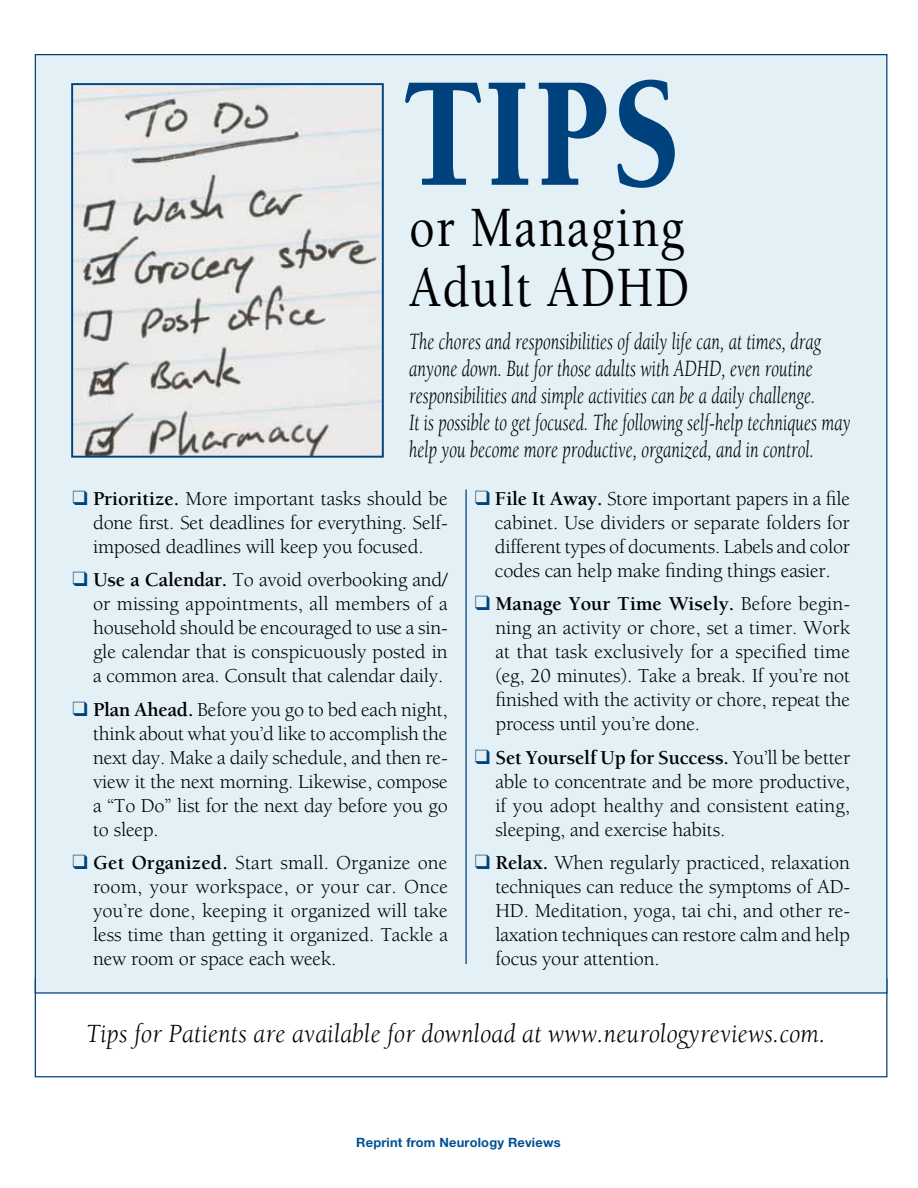
<style>
.page{position:relative;width:918px;height:1188px;background:#fff}
.page>*{position:absolute;margin:0;border:0;box-sizing:border-box;transform-origin:0 0}
.t1{font:900 160.8px "Berkeley Std";color:#00427e;scale:.77 1}
.t2{font:500 58.5px/60px "Berkeley Std";letter-spacing:.03em;color:#000;scale:.85 1}
.t3{font:italic 27px "Berkeley Std";letter-spacing:.01em;color:#000;scale:.95 1}
.t4{font:italic 24px/27px "Berkeley Std";color:#000;scale:.75 1}
.t5{font:20.25px/24px "Berkeley Std";letter-spacing:-.01em;color:#000;text-align:justify}
.t6{font:700 12.9px "Helvetica Neue LT Std";letter-spacing:.015em;color:#004f93}
.s1{color:#00427e}
.s2{font-weight:700}
</style>
<div class="page">
<div style="left:35px;top:979px;width:852px;height:98px;border:1px solid #00427e"></div>
<div style="left:35px;top:54px;width:852px;height:940px;background:#e3f1f6;border:1px solid #00427e"></div>
<hr style="left:465px;top:490px;width:2px;height:474px;background:#00427e">
<img style="left:74px;top:86px;width:307px;height:369px">
<div style="left:71px;top:83px;width:313px;height:375px;border:2px solid #00427e"></div>
<h1 class="t1" style="left:404px;top:49px;width:361px">TIPS</h1>
<h2 class="t2" style="left:409px;top:199px;width:331px">or Managing<br>Adult ADHD</h2>
<p class="t4" style="left:409px;top:328px;width:590px">The chores and responsibilities of daily life can, at times, drag anyone down. But for those adults with ADHD, even routine responsibilities and simple activities can be a daily challenge.<br>It is possible to get focused. The following self-help techniques may help you become more productive, organized, and in control.</p>
<p class="t5" style="left:93px;top:487px;width:356px;text-indent:-21px"><span class="s1">❑</span> <span class="s2">Prioritize.</span> More important tasks should be done first. Set deadlines for everything. Self&shy;imposed deadlines will keep you focused.</p>
<p class="t5" style="left:93px;top:568px;width:356px;text-indent:-21px"><span class="s1">❑</span> <span class="s2">Use a Calendar.</span> To avoid overbooking and/ or missing appointments, all members of a household should be encouraged to use a sin&shy;gle calendar that is conspicuously posted in a common area. Consult that calendar daily.</p>
<p class="t5" style="left:93px;top:698px;width:356px;text-indent:-21px"><span class="s1">❑</span> <span class="s2">Plan Ahead.</span> Before you go to bed each night, think about what you’d like to accomplish the next day. Make a daily schedule, and then re&shy;view it the next morning. Likewise, compose a “To Do” list for the next day before you go to sleep.</p>
<p class="t5" style="left:93px;top:851px;width:356px;text-indent:-21px"><span class="s1">❑</span> <span class="s2">Get Organized.</span> Start small. Organize one room, your workspace, or your car. Once you’re done, keeping it organized will take less time than getting it organized. Tackle a new room or space each week.</p>
<p class="t5" style="left:495px;top:487px;width:357px;text-indent:-20px"><span class="s1">❑</span> <span class="s2">File It Away.</span> Store important papers in a file cabinet. Use dividers or separate folders for different types of documents. Labels and color codes can help make finding things easier.</p>
<p class="t5" style="left:495px;top:592px;width:356px;text-indent:-21px"><span class="s1">❑</span> <span class="s2">Manage Your Time Wisely.</span> Before begin&shy;ning an activity or chore, set a timer. Work at that task exclusively for a specified time (eg, 20 minutes). Take a break. If you’re not finished with the activity or chore, repeat the process until you’re done.</p>
<p class="t5" style="left:495px;top:746px;width:356px;text-indent:-21px"><span class="s1">❑</span> <span class="s2">Set Yourself Up for Success.</span> You’ll be better able to concentrate and be more productive, if you adopt healthy and consistent eating, sleeping, and exercise habits.</p>
<p class="t5" style="left:495px;top:851px;width:356px;text-indent:-21px"><span class="s1">❑</span> <span class="s2">Relax.</span> When regularly practiced, relaxation techniques can reduce the symptoms of AD-HD. Meditation, yoga, tai chi, and other re&shy;laxation techniques can restore calm and help focus your attention.</p>
<h3 class="t3" style="left:86px;top:1019px;width:780px">Tips for Patients are available for download at www.neurologyreviews.com.</h3>
<p class="t6" style="left:356px;top:1135px;width:206px">Reprint from Neurology Reviews</p>
</div>
